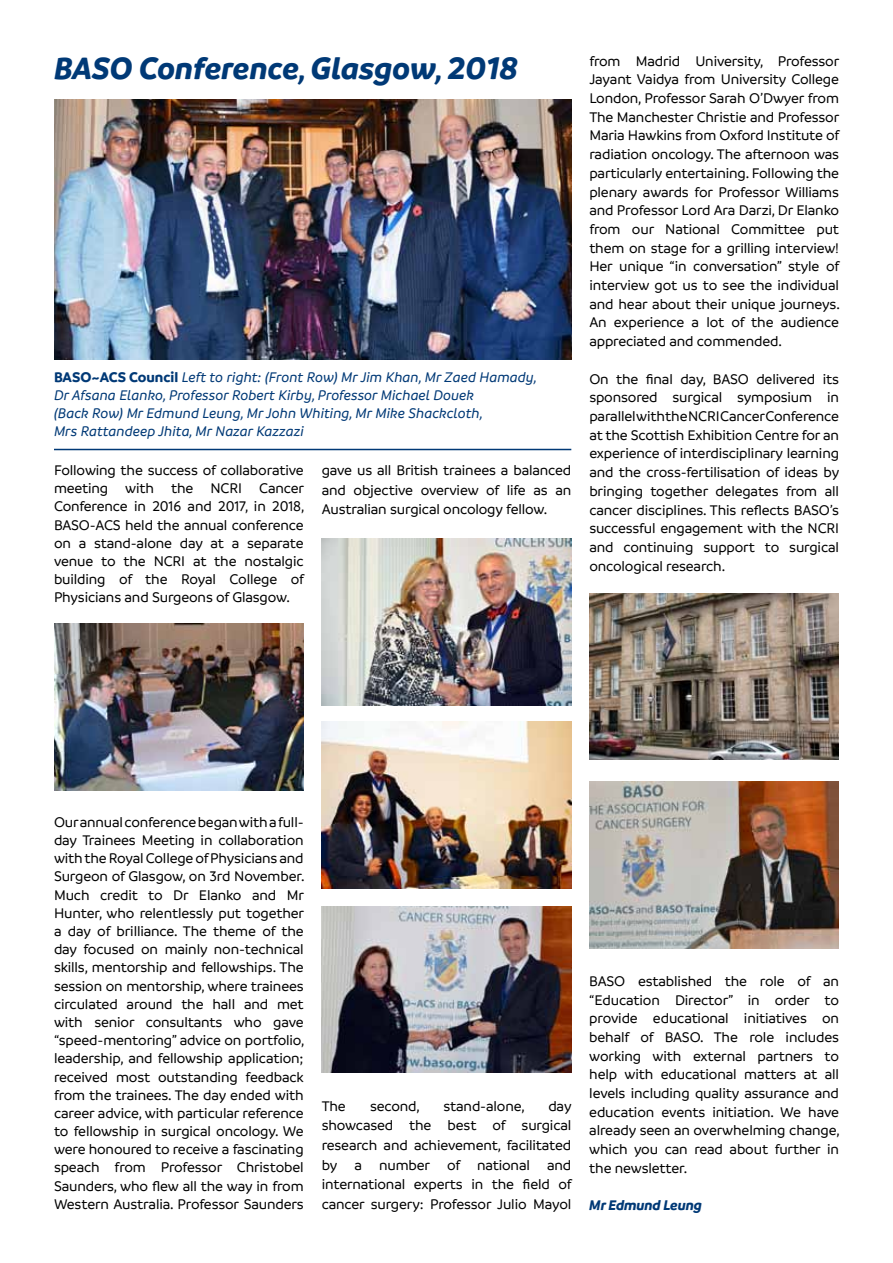
<style>
.page{position:relative;width:893px;height:1263px;background:#fff}
.page>*{position:absolute;margin:0;border:0;box-sizing:border-box;transform-origin:0 0}
.t1{font:italic 700 33px "Branding";color:#003976}
.t2{font:500 15px/18.8px "Branding";letter-spacing:-.01em;color:#000;text-align:justify}
.t3{font:italic 500 15px/18px "Branding";color:#003976}
.t4{font:italic 700 15px "Branding";letter-spacing:-.01em;color:#003976}
.s1{font-weight:700;font-style:normal}
</style>
<div class="page">
<img style="left:54px;top:100px;width:517px;height:259px">
<img style="left:54px;top:624px;width:250px;height:166px">
<img style="left:322px;top:539px;width:249px;height:166px">
<img style="left:322px;top:722px;width:249px;height:166px">
<img style="left:322px;top:906px;width:249px;height:167px">
<img style="left:589px;top:593px;width:250px;height:166px">
<img style="left:589px;top:782px;width:250px;height:166px">
<hr style="left:54px;top:449px;width:517px;height:1px;background:#003976">
<h1 class="t1" style="left:54px;top:50px;width:466px">BASO Conference, Glasgow, 2018</h1>
<p class="t3" style="left:54px;top:368px;width:485px"><span class="s1">BASO~ACS Council</span> Left to right: (Front Row) Mr Jim Khan, Mr Zaed Hamady, Dr Afsana Elanko, Professor Robert Kirby, Professor Michael Douek<br>(Back Row) Mr Edmund Leung, Mr John Whiting, Mr Mike Shackcloth,<br>Mrs Rattandeep Jhita, Mr Nazar Kazzazi</p>
<p class="t2" style="left:54px;top:461px;width:252px;line-height:18.1px">Following the success of collaborative meeting with the NCRI Cancer Conference in 2016 and 2017, in 2018, BASO-ACS held the annual conference on a stand-alone day at a separate venue to the NCRI at the nostalgic building of the Royal College of Physicians and Surgeons of Glasgow.</p>
<p class="t2" style="left:322px;top:460px;width:251px;line-height:19.6px">gave us all British trainees a balanced and objective overview of life as an Australian surgical oncology fellow.</p>
<p class="t2" style="left:589px;top:51px;width:252px">from Madrid University, Professor Jayant Vaidya from University College London, Professor Sarah O’Dwyer from The Manchester Christie and Professor Maria Hawkins from Oxford Institute of radiation oncology. The afternoon was particularly entertaining. Following the plenary awards for Professor Williams and Professor Lord Ara Darzi, Dr Elanko from our National Committee put them on stage for a grilling interview!<br>Her unique “in conversation” style of interview got us to see the individual and hear about their unique journeys.<br>An experience a lot of the audience appreciated and commended.</p>
<p class="t2" style="left:589px;top:369px;width:251px">On the final day, BASO delivered its sponsored surgical symposium in parallel with the NCRI Cancer Conference at the Scottish Exhibition Centre for an experience of interdisciplinary learning and the cross-fertilisation of ideas by bringing together delegates from all cancer disciplines. This reflects BASO’s successful engagement with the NCRI and continuing support to surgical oncological research.</p>
<p class="t2" style="left:54px;top:813px;width:252px;line-height:18.1px">Our annual conference began with a full&shy;day Trainees Meeting in collaboration with the Royal College of Physicians and Surgeon of Glasgow, on 3rd November.<br>Much credit to Dr Elanko and Mr Hunter, who relentlessly put together a day of brilliance. The theme of the day focused on mainly non-technical skills, mentorship and fellowships. The session on mentorship, where trainees circulated around the hall and met with senior consultants who gave “speed-mentoring” advice on portfolio, leadership, and fellowship application; received most outstanding feedback from the trainees. The day ended with career advice, with particular reference to fellowship in surgical oncology. We were honoured to receive a fascinating speach from Professor Christobel Saunders, who flew all the way in from Western Australia. Professor Saunders</p>
<p class="t2" style="left:322px;top:1096px;width:26px">The</p>
<p class="t2" style="left:370px;top:1096px;width:51px">second,</p>
<p class="t2" style="left:443px;top:1096px;width:83px">stand-alone,</p>
<p class="t2" style="left:322px;top:1096px;width:252px;line-height:19.6px;text-indent:227px">day showcased the best of surgical research and achievement, facilitated by a number of national and international experts in the field of cancer surgery: Professor Julio Mayol</p>
<p class="t2" style="left:589px;top:972px;width:252px">BASO established the role of an “Education Director” in order to provide educational initiatives on behalf of BASO. The role includes working with external partners to help with educational matters at all levels including quality assurance and education events initiation. We have already seen an overwhelming change, which you can read about further in the newsletter.</p>
<p class="t4" style="left:589px;top:1197px;width:114px">Mr Edmund Leung</p>
</div>
